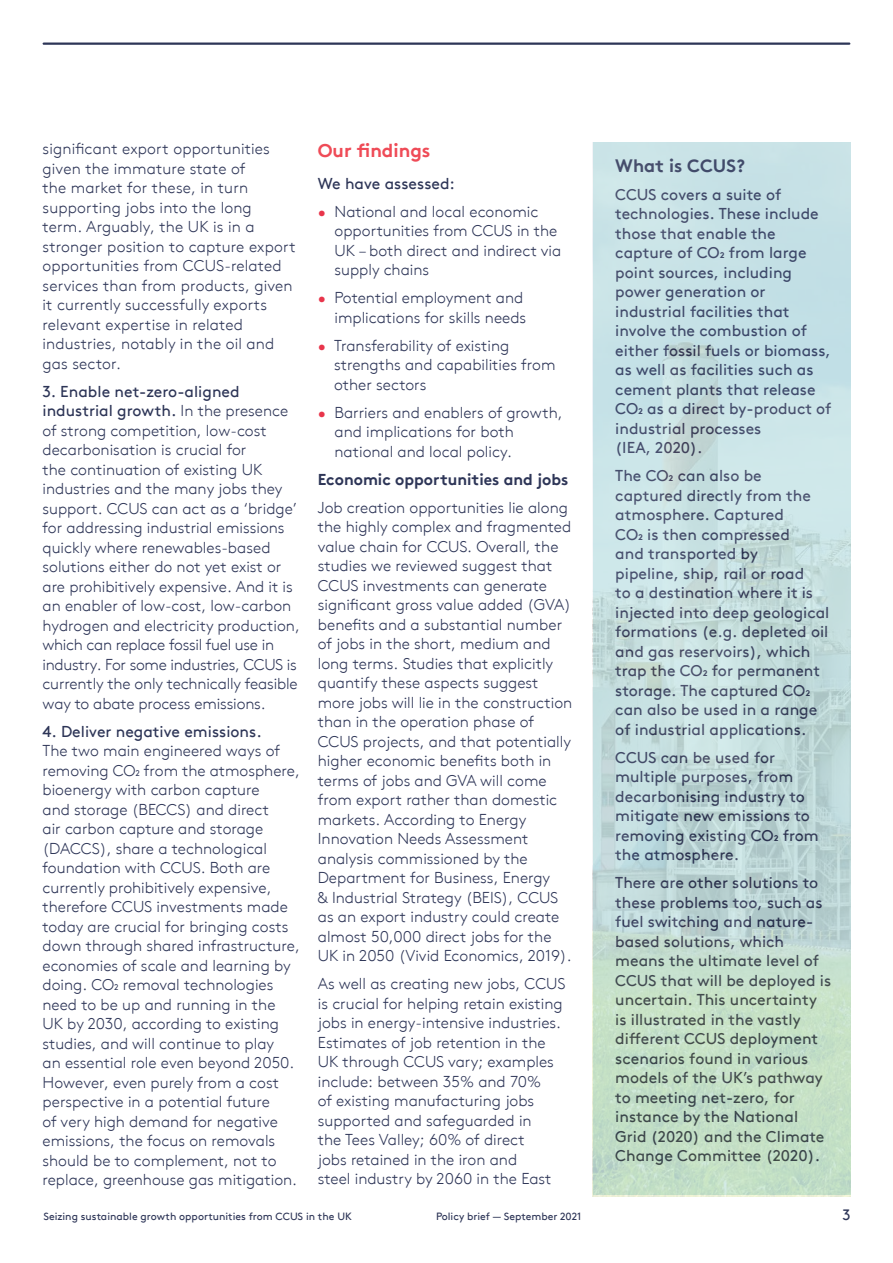
<style>
.page{position:relative;width:893px;height:1263px;background:#fff}
.page>*{position:absolute;margin:0;border:0;box-sizing:border-box;transform-origin:0 0}
.Subheader_1__13pt__1{font:700 18.75px "Brown TT";color:#ef4b57}
.Subheader_2__11pt__1{font:700 18px "Brown TT";color:#2d3557}
.Main_body_text__11pt{font:300 15.75px/19.5px "Brown TT";color:#2d3557}
.Main_body_text__11pt-2{font:15.75px/19.5px "Brown TT";color:#2d3557}
.Subheader_2__11pt__1-2{font:700 15.75px "Brown TT";color:#2d3557}
.t1{font:15px "Brown TT";color:#2d3557}
.t2{font:10.5px "Brown TT";color:#2d3557}
.s1{font-weight:400}
.s2{color:#e8354b}
</style>
<div class="page">
<hr style="left:44px;top:43px;width:805px;height:2px;background:#2d3557">
<img style="left:593px;top:142px;width:257px;height:1054px">
<p class="Main_body_text__11pt" style="left:43px;top:139px;width:255px">significant export opportunities given the immature state of<br>the market for these, in turn supporting jobs into the long<br>term. Arguably, the UK is in a stronger position to capture export opportunities from CCUS-related services than from products, given it currently successfully exports relevant expertise in related industries, notably in the oil and gas sector.</p>
<p class="Main_body_text__11pt" style="left:43px;top:382px;width:259px"><span class="s1">3. Enable net-zero-aligned industrial growth.</span> In the presence of strong competition, low-cost decarbonisation is crucial for<br>the continuation of existing UK industries and the many jobs they support. CCUS can act as a ‘bridge’ for addressing industrial emissions quickly where renewables-based solutions either do not yet exist or are prohibitively expensive. And it is an enabler of low-cost, low-carbon hydrogen and electricity production, which can replace fossil fuel use in industry. For some industries, CCUS is currently the only technically feasible way to abate process emissions.</p>
<p class="Main_body_text__11pt" style="left:43px;top:722px;width:259px"><span class="s1">4. Deliver negative emissions.<br></span>The two main engineered ways of removing CO2 from the atmosphere, bioenergy with carbon capture<br>and storage (BECCS) and direct<br>air carbon capture and storage (DACCS), share a technological foundation with CCUS. Both are currently prohibitively expensive, therefore CCUS investments made today are crucial for bringing costs down through shared infrastructure, economies of scale and learning by doing. CO2 removal technologies need to be up and running in the UK by 2030, according to existing studies, and will continue to play<br>an essential role even beyond 2050.<br>However, even purely from a cost perspective in a potential future<br>of very high demand for negative emissions, the focus on removals should be to complement, not to replace, greenhouse gas mitigation.</p>
<p class="Subheader_1__13pt__1" style="left:318px;top:139px;width:114px">Our findings</p>
<p class="Main_body_text__11pt-2" style="left:318px;top:174px;width:139px">We have assessed:</p>
<p class="Main_body_text__11pt" style="left:335px;top:202px;width:228px;text-indent:-17px"><span class="s2">•</span> National and local economic opportunities from CCUS in the<br>UK – both direct and indirect via supply chains</p>
<p class="Main_body_text__11pt" style="left:318px;top:288px;width:210px;text-align:right"><span class="s2">•</span> Potential employment and implications for skills needs</p>
<p class="Main_body_text__11pt" style="left:334px;top:336px;width:223px;text-indent:-16px"><span class="s2">•</span> Transferability of existing strengths and capabilities from other sectors</p>
<p class="Main_body_text__11pt" style="left:335px;top:403px;width:230px;text-indent:-17px"><span class="s2">•</span> Barriers and enablers of growth, and implications for both national and local policy.</p>
<p class="Subheader_2__11pt__1-2" style="left:318px;top:470px;width:252px">Economic opportunities and jobs</p>
<p class="Main_body_text__11pt" style="left:318px;top:498px;width:256px">Job creation opportunities lie along the highly complex and fragmented value chain for CCUS. Overall, the studies we reviewed suggest that CCUS investments can generate significant gross value added (GVA) benefits and a substantial number of jobs in the short, medium and long terms. Studies that explicitly quantify these aspects suggest more jobs will lie in the construction than in the operation phase of CCUS projects, and that potentially higher economic benefits both in terms of jobs and GVA will come from export rather than domestic markets. According to Energy Innovation Needs Assessment analysis commissioned by the Department for Business, Energy<br>&amp; Industrial Strategy (BEIS), CCUS as an export industry could create almost 50,000 direct jobs for the UK in 2050 (Vivid Economics, 2019).</p>
<p class="Main_body_text__11pt" style="left:318px;top:974px;width:249px">As well as creating new jobs, CCUS is crucial for helping retain existing jobs in energy-intensive industries.<br>Estimates of job retention in the<br>UK through CCUS vary; examples include: between 35% and 70%<br>of existing manufacturing jobs supported and safeguarded in<br>the Tees Valley; 60% of direct<br>jobs retained in the iron and<br>steel industry by 2060 in the East</p>
<p class="Subheader_2__11pt__1" style="left:615px;top:154px;width:131px">What is CCUS?</p>
<p class="Main_body_text__11pt-2" style="left:615px;top:184px;width:218px">CCUS covers a suite of technologies. These include those that enable the capture of CO2 from large point sources, including power generation or industrial facilities that involve the combustion of either fossil fuels or biomass, as well as facilities such as cement plants that release<br>CO2 as a direct by-product of industrial processes<br>(IEA, 2020).</p>
<p class="Main_body_text__11pt-2" style="left:615px;top:466px;width:216px">The CO2 can also be captured directly from the atmosphere. Captured<br>CO2 is then compressed<br>and transported by<br>pipeline, ship, rail or road<br>to a destination where it is injected into deep geological formations (e.g. depleted oil and gas reservoirs), which trap the CO2 for permanent storage. The captured CO2 can also be used in a range of industrial applications.</p>
<p class="Main_body_text__11pt-2" style="left:615px;top:747px;width:205px">CCUS can be used for multiple purposes, from decarbonising industry to mitigate new emissions to removing existing CO2 from the atmosphere.</p>
<p class="Main_body_text__11pt-2" style="left:615px;top:873px;width:217px">There are other solutions to these problems too, such as fuel switching and nature&shy;based solutions, which means the ultimate level of<br>CCUS that will be deployed is uncertain. This uncertainty is illustrated in the vastly different CCUS deployment scenarios found in various models of the UK’s pathway to meeting net-zero, for instance by the National<br>Grid (2020) and the Climate<br>Change Committee (2020).</p>
<p class="t2" style="left:43px;top:1210px;width:310px">Seizing sustainable growth opportunities from CCUS in the UK</p>
<p class="t2" style="left:436px;top:1210px;width:147px">Policy brief — September 2021</p>
<p class="t1" style="left:842px;top:1206px;width:10px">3</p>
</div>
